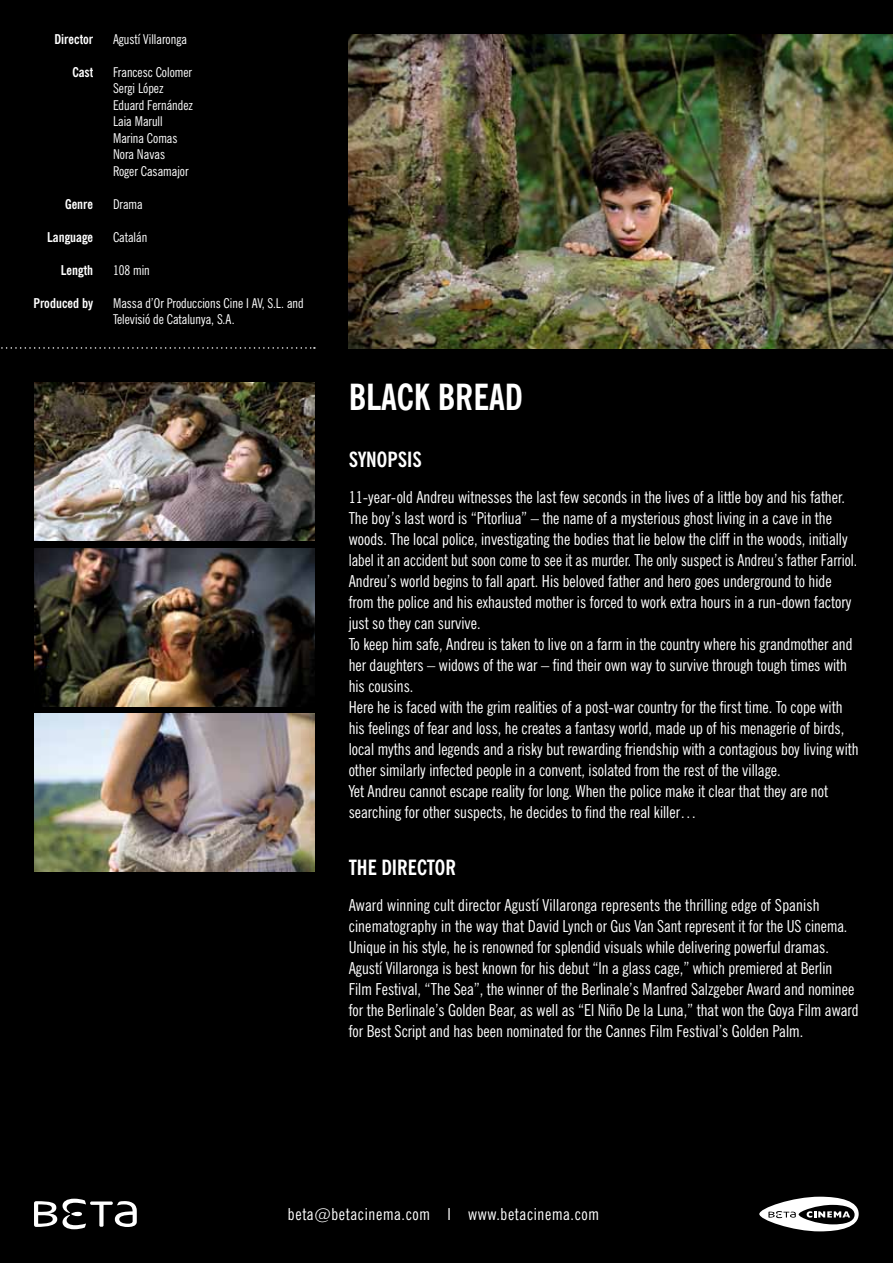
<style>
.page{position:relative;width:893px;height:1263px;background:#000}
.page>*{position:absolute;margin:0;border:0;box-sizing:border-box;transform-origin:0 0}
.t1{font:700 condensed 36px "News Gothic BT";color:#fff}
.t2{font:700 condensed 21px "News Gothic BT";color:#fff}
.t3{font:condensed 16.5px/21px "News Gothic BT";color:#fff}
.t4{font:condensed 16.5px "News Gothic BT";letter-spacing:.04em;color:#fff}
.t5{font:condensed 13.5px/16.5px "News Gothic BT";color:#fff}
.t6{font:700 condensed 13.5px "News Gothic BT";color:#fff}
</style>
<div class="page">
<svg style="left:34px;top:1201px;width:23px;height:26px"></svg>
<svg style="left:63px;top:1199px;width:74px;height:30px"></svg>
<svg style="left:759px;top:1197px;width:100px;height:34px"></svg>
<img style="left:349px;top:34px;width:544px;height:315px">
<img style="left:34px;top:383px;width:281px;height:158px">
<img style="left:34px;top:714px;width:281px;height:158px">
<img style="left:34px;top:548px;width:281px;height:158px">
<svg style="left:1px;top:347px;width:314px;height:2px"></svg>
<p class="t6" style="left:54px;top:31px;width:40px">Director</p>
<p class="t6" style="left:72px;top:64px;width:22px">Cast</p>
<p class="t6" style="left:65px;top:196px;width:30px">Genre</p>
<p class="t6" style="left:47px;top:229px;width:47px">Language</p>
<p class="t6" style="left:61px;top:262px;width:34px">Length</p>
<p class="t6" style="left:34px;top:295px;width:61px">Produced by</p>
<p class="t5" style="left:113px;top:31px;width:75px">Agustí Villaronga</p>
<p class="t5" style="left:113px;top:64px;width:82px">Francesc Colomer<br>Sergi López<br>Eduard Fernández<br>Laia Marull<br>Marina Comas<br>Nora Navas<br>Roger Casamajor</p>
<p class="t5" style="left:113px;top:196px;width:31px">Drama</p>
<p class="t5" style="left:113px;top:229px;width:36px">Catalán</p>
<p class="t5" style="left:113px;top:262px;width:38px">108 min</p>
<p class="t5" style="left:113px;top:295px;width:192px">Massa d’Or Produccions Cine I AV, S.L. and<br>Televisió de Catalunya, S.A.</p>
<h1 class="t1" style="left:349px;top:375px;width:176px">Black Bread</h1>
<p class="t2" style="left:349px;top:446px;width:75px">SYNOPSIS</p>
<p class="t3" style="left:349px;top:486px;width:511px">11-year-old Andreu witnesses the last few seconds in the lives of a little boy and his father.<br>The boy’s last word is “Pitorliua” – the name of a mysterious ghost living in a cave in the woods. The local police, investigating the bodies that lie below the cliff in the woods, initially label it an accident but soon come to see it as murder. The only suspect is Andreu’s father Farriol.<br>Andreu’s world begins to fall apart. His beloved father and hero goes underground to hide from the police and his exhausted mother is forced to work extra hours in a run-down factory just so they can survive.<br>To keep him safe, Andreu is taken to live on a farm in the country where his grandmother and her daughters – widows of the war – find their own way to survive through tough times with his cousins.<br>Here he is faced with the grim realities of a post-war country for the first time. To cope with his feelings of fear and loss, he creates a fantasy world, made up of his menagerie of birds, local myths and legends and a risky but rewarding friendship with a contagious boy living with other similarly infected people in a convent, isolated from the rest of the village.<br>Yet Andreu cannot escape reality for long. When the police make it clear that they are not searching for other suspects, he decides to find the real killer…</p>
<p class="t2" style="left:349px;top:854px;width:107px">THE DIRECTOR</p>
<p class="t3" style="left:349px;top:894px;width:511px">Award winning cult director Agustí Villaronga represents the thrilling edge of Spanish cinematography in the way that David Lynch or Gus Van Sant represent it for the US cinema.<br>Unique in his style, he is renowned for splendid visuals while delivering powerful dramas.<br>Agustí Villaronga is best known for his debut “In a glass cage,” which premiered at Berlin Film Festival, “The Sea”, the winner of the Berlinale’s Manfred Salzgeber Award and nominee for the Berlinale’s Golden Bear, as well as “El Niño De la Luna,” that won the Goya Film award for Best Script and has been nominated for the Cannes Film Festival’s Golden Palm.</p>
<p class="t4" style="left:288px;top:1204px;width:313px">beta@betacinema.com I www.betacinema.com</p>
</div>
